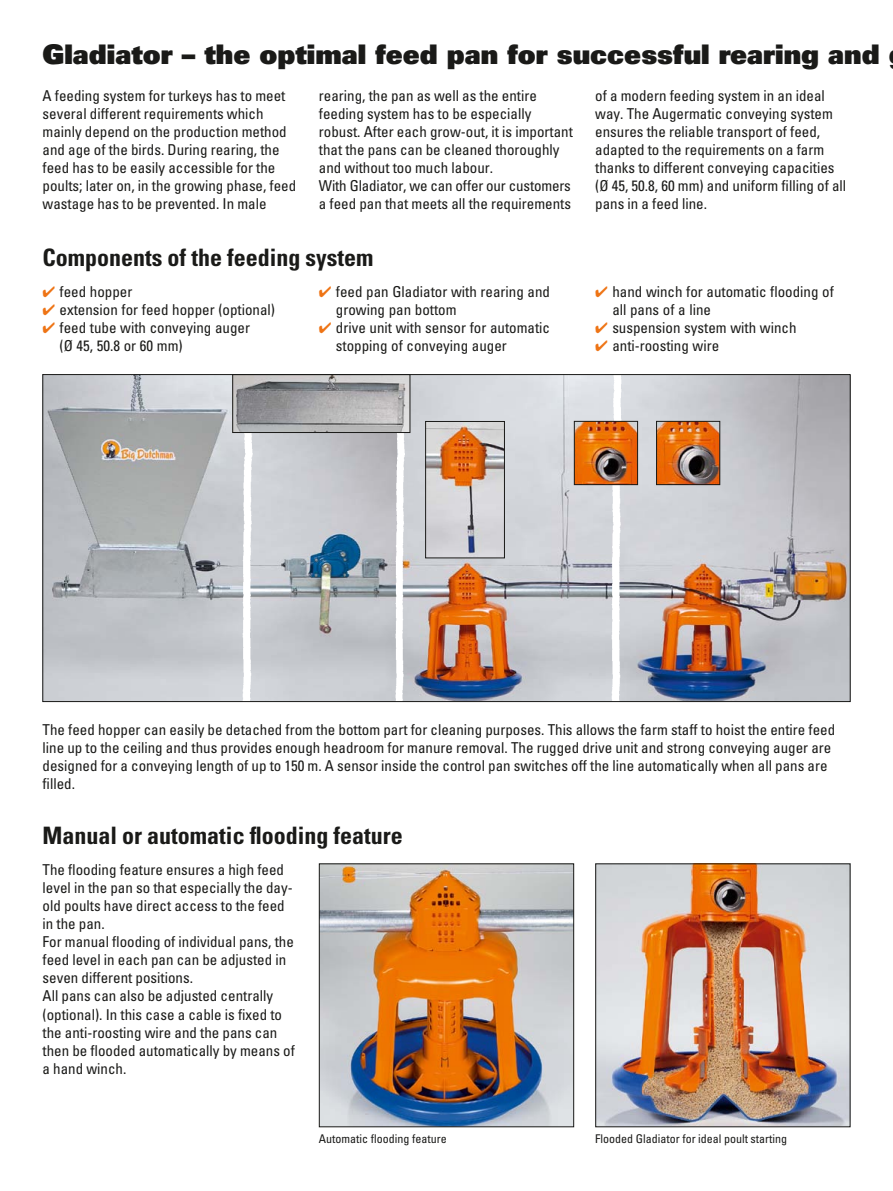
<style>
.page{position:relative;width:893px;height:1191px;background:#fff}
.page>*{position:absolute;margin:0;border:0;box-sizing:border-box;transform-origin:0 0}
.t1{font:900 27px "Univers";color:#1a1a18}
.t2{font:700 condensed 24px "Univers";color:#1a1a18}
.t3{font:condensed 15px/18px "Univers";color:#1a1a18}
.t4{font:condensed 12px "Univers";color:#1a1a18}
.s1{color:#ee7415}
</style>
<div class="page">
<img style="left:44px;top:376px;width:805px;height:324px">
<img style="left:321px;top:865px;width:251px;height:260px">
<div style="left:319px;top:863px;width:255px;height:264px;border:1px solid #1a1a18"></div>
<img style="left:597px;top:865px;width:251px;height:260px">
<div style="left:595px;top:863px;width:255px;height:264px;border:1px solid #1a1a18"></div>
<img style="left:427px;top:423px;width:76px;height:133px">
<div style="left:425px;top:421px;width:80px;height:137px;border:1px solid #1a1a18"></div>
<img style="left:610px;top:376px;width:14px;height:327px">
<img style="left:393px;top:433px;width:14px;height:270px">
<img style="left:241px;top:433px;width:14px;height:270px">
<img style="left:234px;top:376px;width:174px;height:55px">
<div style="left:232px;top:374px;width:178px;height:59px;border:1px solid #1a1a18"></div>
<img style="left:658px;top:423px;width:60px;height:60px">
<div style="left:656px;top:421px;width:64px;height:64px;border:1px solid #1a1a18"></div>
<img style="left:576px;top:423px;width:60px;height:60px">
<div style="left:574px;top:421px;width:64px;height:64px;border:1px solid #1a1a18"></div>
<h1 class="t1" style="left:43px;top:37px;width:839px">Gladiator – the optimal feed pan for successful rearing and</h1>
<p class="t3" style="left:43px;top:87px;width:255px">A feeding system for turkeys has to meet several different requirements which mainly depend on the production method and age of the birds. During rearing, the feed has to be easily accessible for the poults; later on, in the growing phase, feed wastage has to be prevented. In male</p>
<p class="t3" style="left:319px;top:87px;width:255px">rearing, the pan as well as the entire feeding system has to be especially robust. After each grow-out, it is important that the pans can be cleaned thoroughly and without too much labour.<br>With Gladiator, we can offer our customers a feed pan that meets all the requirements</p>
<p class="t3" style="left:595px;top:87px;width:252px">of a modern feeding system in an ideal way. The Augermatic conveying system ensures the reliable transport of feed, adapted to the requirements on a farm thanks to different conveying capacities (Ø 45, 50.8, 60 mm) and uniform filling of all pans in a feed line.</p>
<h2 class="t2" style="left:43px;top:242px;width:332px">Components of the feeding system</h2>
<p class="t3" style="left:43px;top:283px;width:91px"><span class="s1">✔</span> feed hopper</p>
<p class="t3" style="left:43px;top:301px;width:234px"><span class="s1">✔</span> extension for feed hopper (optional)</p>
<p class="t3" style="left:60px;top:319px;width:192px;text-indent:-17px"><span class="s1">✔</span> feed tube with conveying auger (Ø 45, 50.8 or 60 mm)</p>
<p class="t3" style="left:336px;top:283px;width:216px;text-indent:-17px"><span class="s1">✔</span> feed pan Gladiator with rearing and growing pan bottom</p>
<p class="t3" style="left:336px;top:319px;width:216px;text-indent:-17px"><span class="s1">✔</span> drive unit with sensor for automatic stopping of conveying auger</p>
<p class="t3" style="left:612px;top:283px;width:223px;text-indent:-17px"><span class="s1">✔</span> hand winch for automatic flooding of all pans of a line</p>
<p class="t3" style="left:595px;top:319px;width:203px"><span class="s1">✔</span> suspension system with winch</p>
<p class="t3" style="left:595px;top:337px;width:125px"><span class="s1">✔</span> anti-roosting wire</p>
<p class="t3" style="left:43px;top:720px;width:794px">The feed hopper can easily be detached from the bottom part for cleaning purposes. This allows the farm staff to hoist the entire feed line up to the ceiling and thus provides enough headroom for manure removal. The rugged drive unit and strong conveying auger are designed for a conveying length of up to 150 m. A sensor inside the control pan switches off the line automatically when all pans are filled.</p>
<h2 class="t2" style="left:43px;top:821px;width:362px">Manual or automatic flooding feature</h2>
<p class="t3" style="left:43px;top:861px;width:254px">The flooding feature ensures a high feed level in the pan so that especially the day&shy;old poults have direct access to the feed in the pan.<br>For manual flooding of individual pans, the feed level in each pan can be adjusted in seven different positions.<br>All pans can also be adjusted centrally (optional). In this case a cable is fixed to the anti-roosting wire and the pans can then be flooded automatically by means of a hand winch.</p>
<p class="t4" style="left:319px;top:1131px;width:129px">Automatic flooding feature</p>
<p class="t4" style="left:595px;top:1131px;width:193px">Flooded Gladiator for ideal poult starting</p>
</div>
